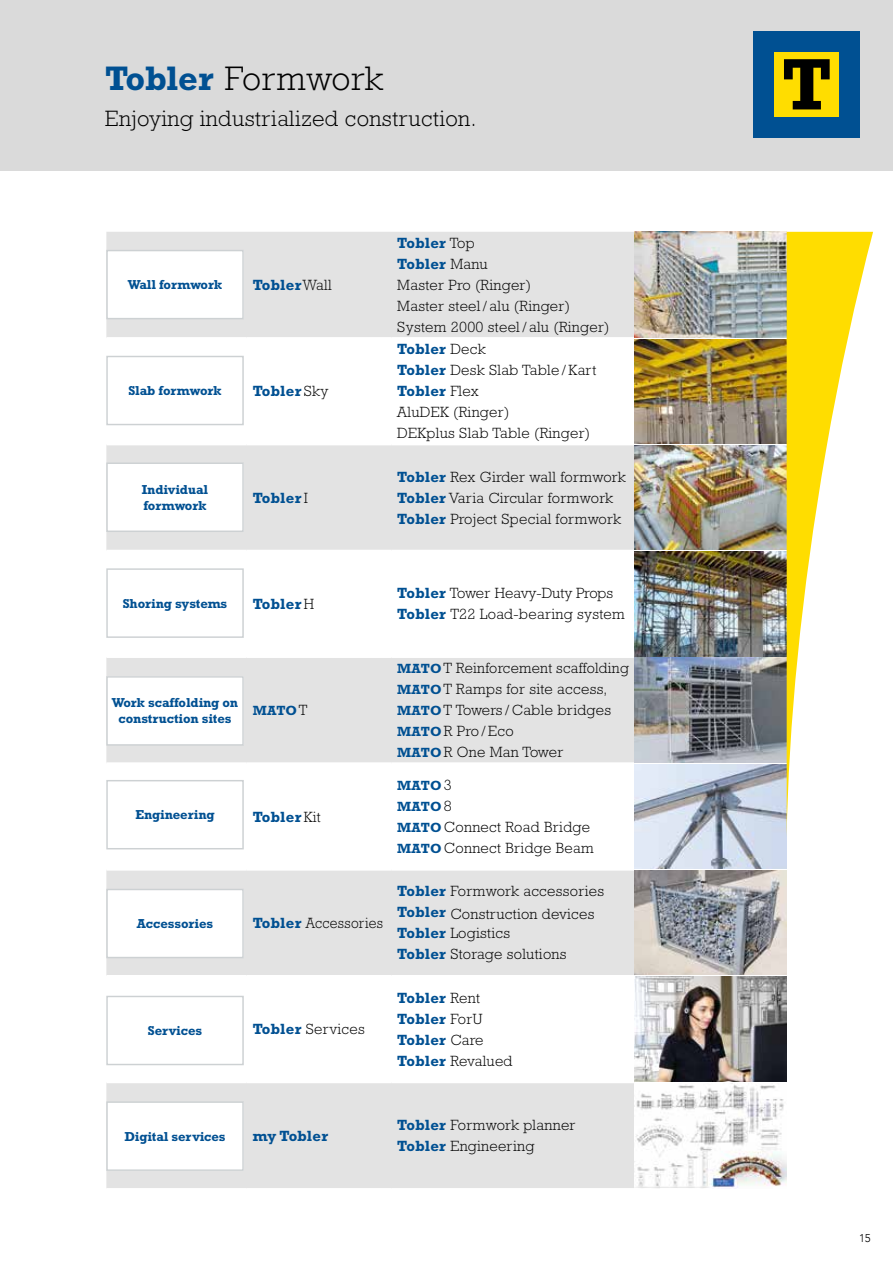
<style>
.page{position:relative;width:893px;height:1263px;background:#fff}
.page>*{position:absolute;margin:0;border:0;box-sizing:border-box;transform-origin:0 0}
.t1{font:300 34.5px "Rockwell Std";letter-spacing:.02em;color:#000}
.t2{font:300 22.5px "Rockwell Std";letter-spacing:.02em;color:#000}
.t3{font:300 15px/21px "Rockwell Std";letter-spacing:.02em;color:#000}
.t4{font:700 15px/21px "Rockwell Std";letter-spacing:.02em;color:#005092}
.t5{font:300 15px "Rockwell Std";letter-spacing:.02em;color:#000;scale:.93 1}
.t6{font:700 13.5px/21px "Rockwell Std";letter-spacing:-.005em;color:#005092}
.t7{font:700 13.2px/15.8px "Rockwell Std";letter-spacing:-.01em;color:#005092;text-align:center}
.t8{font:300 11.25px "Avenir";color:#000}
.s1{font-weight:700;color:#005092}
.s2{font-weight:300;color:#000}
.s3{font-weight:300;font-size:15px;color:#000}
.s4{font-weight:700;font-size:13.5px;color:#005092}
</style>
<div class="page">
<div style="left:0;top:0;width:893px;height:170px;background:#dadada"></div>
<div style="left:753px;top:31px;width:107px;height:107px;background:#005092"></div>
<div style="left:774px;top:52px;width:65px;height:65px;background:#fd0"></div>
<svg style="left:784px;top:59px;width:46px;height:50px"></svg>
<svg style="left:106px;top:232px;width:529px;height:956px;fill:#e3e3e3"></svg>
<hr style="left:106px;top:337px;width:141px;height:2px;background:#fff">
<hr style="left:247px;top:337px;width:144px;height:2px;background:#fff">
<hr style="left:391px;top:337px;width:244px;height:2px;background:#fff">
<hr style="left:106px;top:443px;width:141px;height:2px;background:#fff">
<hr style="left:247px;top:443px;width:144px;height:2px;background:#fff">
<hr style="left:391px;top:443px;width:244px;height:2px;background:#fff">
<hr style="left:106px;top:550px;width:141px;height:2px;background:#fff">
<hr style="left:247px;top:550px;width:144px;height:2px;background:#fff">
<hr style="left:391px;top:550px;width:244px;height:2px;background:#fff">
<hr style="left:106px;top:656px;width:141px;height:2px;background:#fff">
<hr style="left:247px;top:656px;width:144px;height:2px;background:#fff">
<hr style="left:391px;top:656px;width:244px;height:2px;background:#fff">
<hr style="left:106px;top:762px;width:141px;height:2px;background:#fff">
<hr style="left:247px;top:762px;width:144px;height:2px;background:#fff">
<hr style="left:391px;top:762px;width:244px;height:2px;background:#fff">
<hr style="left:106px;top:869px;width:141px;height:2px;background:#fff">
<hr style="left:247px;top:869px;width:144px;height:2px;background:#fff">
<hr style="left:391px;top:869px;width:244px;height:2px;background:#fff">
<hr style="left:106px;top:975px;width:141px;height:2px;background:#fff">
<hr style="left:247px;top:975px;width:144px;height:2px;background:#fff">
<hr style="left:391px;top:975px;width:244px;height:2px;background:#fff">
<hr style="left:106px;top:1081px;width:141px;height:2px;background:#fff">
<hr style="left:247px;top:1081px;width:144px;height:2px;background:#fff">
<hr style="left:391px;top:1081px;width:244px;height:2px;background:#fff">
<img style="left:635px;top:232px;width:152px;height:105px">
<img style="left:635px;top:339px;width:152px;height:104px">
<img style="left:635px;top:445px;width:152px;height:105px">
<img style="left:635px;top:552px;width:152px;height:104px">
<img style="left:635px;top:658px;width:152px;height:104px">
<img style="left:635px;top:764px;width:152px;height:105px">
<img style="left:635px;top:871px;width:152px;height:104px">
<img style="left:635px;top:977px;width:152px;height:104px">
<img style="left:635px;top:1083px;width:152px;height:105px">
<div style="left:107px;top:677px;width:136px;height:68px;background:#fff"></div>
<div style="left:106px;top:676px;width:138px;height:70px;border:1px solid #cdd1d3"></div>
<div style="left:107px;top:781px;width:136px;height:68px;background:#fff"></div>
<div style="left:106px;top:780px;width:138px;height:69px;border:1px solid #cdd1d3"></div>
<div style="left:107px;top:996px;width:136px;height:68px;background:#fff"></div>
<div style="left:106px;top:996px;width:138px;height:69px;border:1px solid #cdd1d3"></div>
<div style="left:107px;top:889px;width:136px;height:68px;background:#fff"></div>
<div style="left:106px;top:889px;width:138px;height:69px;border:1px solid #cdd1d3"></div>
<div style="left:107px;top:356px;width:136px;height:68px;background:#fff"></div>
<div style="left:106px;top:356px;width:138px;height:69px;border:1px solid #cdd1d3"></div>
<div style="left:107px;top:463px;width:136px;height:68px;background:#fff"></div>
<div style="left:106px;top:462px;width:138px;height:70px;border:1px solid #cdd1d3"></div>
<div style="left:107px;top:569px;width:136px;height:68px;background:#fff"></div>
<div style="left:106px;top:568px;width:138px;height:70px;border:1px solid #cdd1d3"></div>
<div style="left:107px;top:1102px;width:136px;height:68px;background:#fff"></div>
<div style="left:106px;top:1101px;width:138px;height:70px;border:1px solid #cdd1d3"></div>
<div style="left:107px;top:251px;width:136px;height:68px;background:#fff"></div>
<div style="left:106px;top:250px;width:138px;height:69px;border:1px solid #cdd1d3"></div>
<svg style="left:787px;top:232px;width:86px;height:587px"></svg>
<h1 class="t1" style="left:105px;top:58px;width:279px"><span class="s1">Tobler</span> Formwork</h1>
<h2 class="t2" style="left:105px;top:105px;width:373px">Enjoying industrialized construction.</h2>
<p class="t7" style="left:128px;top:276px;width:96px">Wall formwork</p>
<p class="t4" style="left:253px;top:274px;width:81px">Tobler<span class="s2">Wall</span></p>
<p class="t7" style="left:128px;top:382px;width:95px">Slab formwork</p>
<p class="t4" style="left:253px;top:380px;width:77px">Tobler <span class="s2">Sky</span></p>
<p class="t7" style="left:142px;top:481px;width:68px;text-align:left">Individual formwork</p>
<p class="t4" style="left:253px;top:487px;width:57px">Tobler <span class="s2">I</span></p>
<p class="t3" style="left:397px;top:232px;width:214px"><span class="s1">Tobler</span> Top<br><span class="s1">Tobler</span> Manu<br>Master Pro (Ringer)<br>Master steel / alu (Ringer)<br>System 2000 steel / alu (Ringer)</p>
<p class="t3" style="left:397px;top:339px;width:201px"><span class="s1">Tobler</span> Deck<br><span class="s1">Tobler</span> Desk Slab Table / Kart<br><span class="s1">Tobler</span> Flex<br>AluDEK (Ringer)<br>DEKplus Slab Table (Ringer)</p>
<p class="t3" style="left:397px;top:466px;width:230px"><span class="s1">Tobler</span> Rex Girder wall formwork<br><span class="s1">Tobler</span> Varia Circular formwork<br><span class="s1">Tobler</span> Project Special formwork</p>
<p class="t7" style="left:123px;top:595px;width:106px">Shoring systems</p>
<p class="t4" style="left:253px;top:593px;width:63px">Tobler<span class="s2">H</span></p>
<p class="t3" style="left:397px;top:583px;width:229px"><span class="s1">Tobler</span> Tower Heavy-Duty Props<br><span class="s1">Tobler</span> T22 Load-bearing system</p>
<p class="t7" style="left:112px;top:695px;width:128px">Work scaffolding on construction sites</p>
<p class="t6" style="left:253px;top:700px;width:56px">MATO<span class="s3">T</span></p>
<p class="t3" style="left:397px;top:658px;width:233px"><span class="s4">MATO</span>T Reinforcement scaffolding<br><span class="s4">MATO</span>T Ramps for site access,<br><span class="s4">MATO</span>T Towers / Cable bridges<br><span class="s4">MATO</span> R Pro / Eco<br><span class="s4">MATO</span> R One Man Tower</p>
<p class="t7" style="left:135px;top:807px;width:81px">Engineering</p>
<p class="t4" style="left:253px;top:806px;width:70px">Tobler <span class="s2">Kit</span></p>
<p class="t6" style="left:397px;top:775px;width:56px">MATO <span class="s3">3<br></span>MATO <span class="s3">8</span></p>
<p class="t3" style="left:397px;top:816px;width:198px"><span class="s4">MATO</span> Connect Road Bridge<br><span class="s4">MATO</span> Connect Bridge Beam</p>
<p class="t7" style="left:137px;top:915px;width:78px">Accessories</p>
<p class="t5" style="left:253px;top:914px;width:142px"><span class="s1">Tobler</span> Accessories</p>
<p class="t3" style="left:397px;top:880px;width:208px;line-height:22.5px"><span class="s1">Tobler</span> Formwork accessories<br><span class="s1">Tobler</span> Construction devices</p>
<p class="t3" style="left:397px;top:923px;width:171px"><span class="s1">Tobler</span> Logistics<br><span class="s1">Tobler</span> Storage solutions</p>
<p class="t7" style="left:148px;top:1022px;width:56px">Services</p>
<p class="t3" style="left:253px;top:1018px;width:114px"><span class="s1">Tobler</span> Services</p>
<p class="t4" style="left:397px;top:987px;width:117px">Tobler <span class="s2">Rent<br></span>Tobler <span class="s2">ForU<br></span>Tobler <span class="s2">Care<br></span>Tobler <span class="s2">Revalued</span></p>
<p class="t7" style="left:124px;top:1128px;width:103px">Digital services</p>
<p class="t4" style="left:253px;top:1125px;width:77px">my Tobler</p>
<p class="t3" style="left:397px;top:1114px;width:180px"><span class="s1">Tobler</span> Formwork planner<br><span class="s1">Tobler</span> Engineering</p>
<p class="t8" style="left:859px;top:1231px;width:13px">15</p>
</div>
